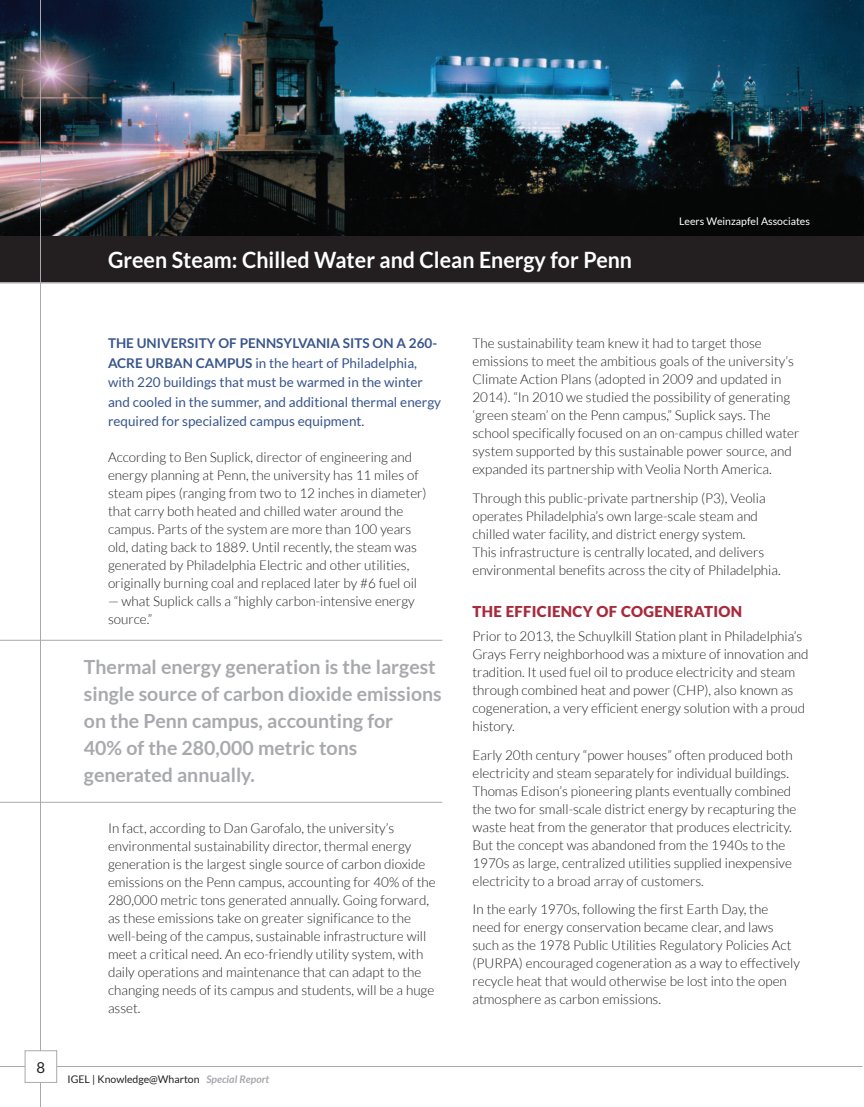
<style>
.page{position:relative;width:864px;height:1107px;background:#fff}
.page>*{position:absolute;margin:0;border:0;box-sizing:border-box;transform-origin:0 0}
.article_title{font:700 22.5px "Lato";color:#fff;scale:.95 1}
.quote{font:700 19.5px/27px "Lato";color:#a8a9ad}
.subhead{font:900 15px "Lato";letter-spacing:.02em;color:#a82b3d}
.t1{font:15px "Lato";color:#231f20}
.body{font:300 13.5px/18px "Lato";color:#231f20}
.first_paragraph{font:13.5px/19.5px "Lato";color:#39558b}
.t2{font:10.5px "Lato";color:#231f20}
.first_paragraph-2{font:10.5px "Lato";color:#fff}
.s1{font-weight:700}
.s2{font-weight:700;font-style:italic;color:#a8a9ad}
</style>
<div class="page">
<img style="left:0;top:0;width:864px;height:236px">
<div style="left:0;top:236px;width:864px;height:46px;background:#231f20"></div>
<hr style="left:0;top:282px;width:864px;height:2px;background:#a8a9ad">
<hr style="left:40px;top:0;width:1px;height:1107px;background:#a8a9ad">
<hr style="left:0;top:1066px;width:863px;height:1px;background:#a8a9ad">
<div style="left:25px;top:1051px;width:32px;height:31px;background:#fff"></div>
<div style="left:25px;top:1050px;width:32px;height:33px;border:1px solid #a8a9ad"></div>
<hr style="left:0;top:640px;width:442px;height:1px;background:#a8a9ad">
<hr style="left:0;top:802px;width:442px;height:1px;background:#a8a9ad">
<p class="article_title" style="left:108px;top:247px;width:553px">Green Steam: Chilled Water and Clean Energy for Penn</p>
<p class="first_paragraph-2" style="left:679px;top:215px;width:132px">Leers Weinzapfel Associates</p>
<p class="t1" style="left:37px;top:1059px;width:10px">8</p>
<p class="first_paragraph" style="left:108px;top:334px;width:335px"><span class="s1">THE UNIVERSITY OF PENNSYLVANIA SITS ON A 260- ACRE URBAN CAMPUS</span> in the heart of Philadelphia, with 220 buildings that must be warmed in the winter and cooled in the summer, and additional thermal energy required for specialized campus equipment.</p>
<p class="body" style="left:108px;top:449px;width:320px">According to Ben Suplick, director of engineering and energy planning at Penn, the university has 11 miles of steam pipes (ranging from two to 12 inches in diameter) that carry both heated and chilled water around the campus. Parts of the system are more than 100 years old, dating back to 1889. Until recently, the steam was generated by Philadelphia Electric and other utilities, originally burning coal and replaced later by #6 fuel oil</p>
<p class="body" style="left:108px;top:593px;width:308px">— what Suplick calls a “highly carbon-intensive energy source.”</p>
<p class="quote" style="left:84px;top:653px;width:359px">Thermal energy generation is the largest single source of carbon dioxide emissions on the Penn campus, accounting for<br>40% of the 280,000 metric tons generated annually.</p>
<p class="body" style="left:108px;top:819px;width:329px">In fact, according to Dan Garofalo, the university’s environmental sustainability director, thermal energy generation is the largest single source of carbon dioxide emissions on the Penn campus, accounting for 40% of the 280,000 metric tons generated annually. Going forward, as these emissions take on greater significance to the well-being of the campus, sustainable infrastructure will meet a critical need. An eco-friendly utility system, with daily operations and maintenance that can adapt to the changing needs of its campus and students, will be a huge asset.</p>
<p class="t2" style="left:68px;top:1073px;width:203px">IGEL | Knowledge@Wharton <span class="s2">Special Report</span></p>
<p class="body" style="left:472px;top:335px;width:329px">The sustainability team knew it had to target those emissions to meet the ambitious goals of the university’s Climate Action Plans (adopted in 2009 and updated in 2014). “In 2010 we studied the possibility of generating ‘green steam’ on the Penn campus,” Suplick says. The school specifically focused on an on-campus chilled water system supported by this sustainable power source, and expanded its partnership with Veolia North America.</p>
<p class="body" style="left:472px;top:489px;width:310px">Through this public-private partnership (P3), Veolia operates Philadelphia’s own large-scale steam and chilled water facility, and district energy system.<br>This infrastructure is centrally located, and delivers environmental benefits across the city of Philadelphia.</p>
<p class="subhead" style="left:472px;top:603px;width:271px">THE EFFICIENCY OF COGENERATION</p>
<p class="body" style="left:472px;top:627px;width:338px">Prior to 2013, the Schuylkill Station plant in Philadelphia’s Grays Ferry neighborhood was a mixture of innovation and tradition. It used fuel oil to produce electricity and steam through combined heat and power (CHP), also known as cogeneration, a very efficient energy solution with a proud history.</p>
<p class="body" style="left:472px;top:746px;width:326px">Early 20th century “power houses” often produced both electricity and steam separately for individual buildings.<br>Thomas Edison’s pioneering plants eventually combined the two for small-scale district energy by recapturing the waste heat from the generator that produces electricity.<br>But the concept was abandoned from the 1940s to the 1970s as large, centralized utilities supplied inexpensive electricity to a broad array of customers.</p>
<p class="body" style="left:472px;top:901px;width:329px">In the early 1970s, following the first Earth Day, the need for energy conservation became clear, and laws such as the 1978 Public Utilities Regulatory Policies Act (PURPA) encouraged cogeneration as a way to effectively recycle heat that would otherwise be lost into the open atmosphere as carbon emissions.</p>
</div>
